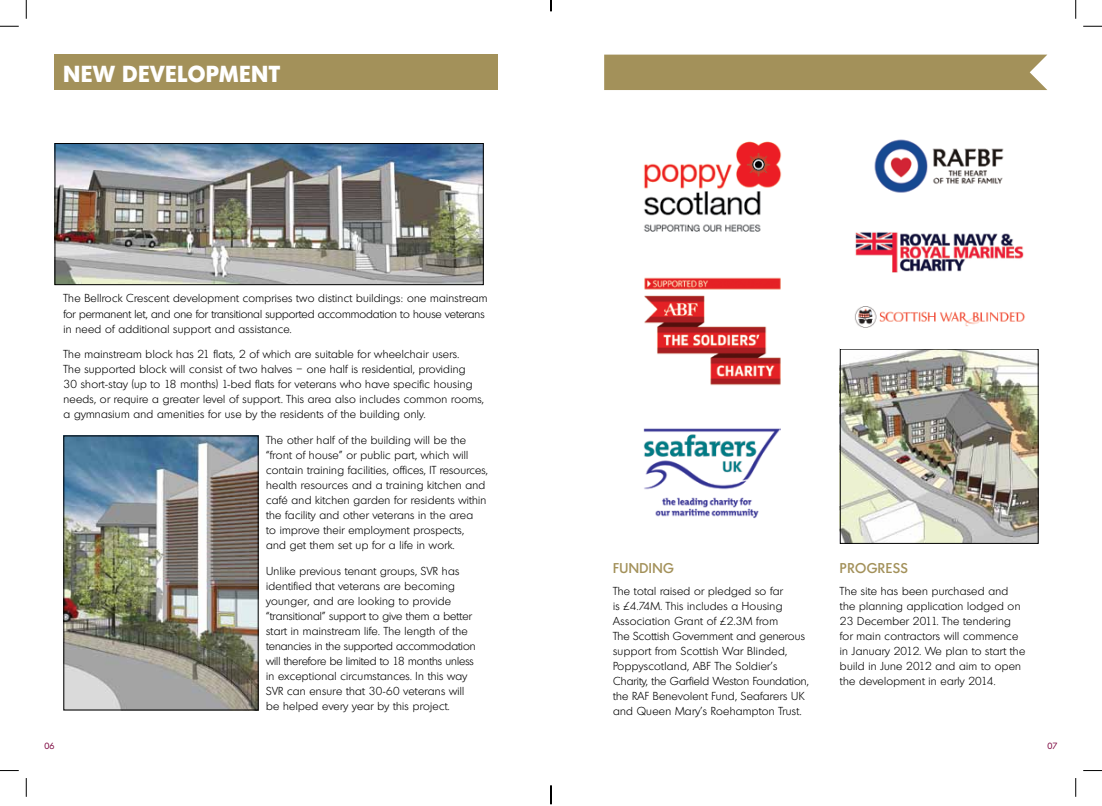
<style>
.page{position:relative;width:1102px;height:806px;background:#fff}
.page>*{position:absolute;margin:0;border:0;box-sizing:border-box;transform-origin:0 0}
.t1{font:700 22.5px "Montreal";letter-spacing:.04em;color:#fff}
.t2{font:500 13.75px "Montreal";letter-spacing:.045em;color:#a3915a}
.t3{font:300 11.25px/15px "Montreal";letter-spacing:.025em;color:#000}
.t4{font:8.75px "Montreal";color:#7a003c}
</style>
<div class="page">
<div style="left:55px;top:55px;width:443px;height:35px;background:#a3915a"></div>
<img style="left:57px;top:145px;width:424px;height:138px">
<div style="left:55px;top:143px;width:428px;height:142px;border:1px solid #000"></div>
<div style="left:604px;top:55px;width:443px;height:35px;background:#a3915a"></div>
<img style="left:841px;top:351px;width:195px;height:191px">
<div style="left:839px;top:349px;width:199px;height:195px;border:1px solid #000"></div>
<img style="left:65px;top:438px;width:191px;height:270px">
<img style="left:874px;top:139px;width:130px;height:54px">
<img style="left:644px;top:277px;width:137px;height:109px">
<img style="left:855px;top:306px;width:170px;height:22px">
<img style="left:855px;top:232px;width:169px;height:41px">
<img style="left:644px;top:141px;width:138px;height:91px">
<img style="left:643px;top:428px;width:137px;height:90px">
<svg style="left:0;top:25px;width:19px;height:2px"></svg>
<svg style="left:1083px;top:25px;width:18px;height:2px"></svg>
<svg style="left:0;top:770px;width:19px;height:1px"></svg>
<svg style="left:1083px;top:770px;width:18px;height:1px"></svg>
<svg style="left:25px;top:0;width:2px;height:19px"></svg>
<svg style="left:25px;top:778px;width:2px;height:19px"></svg>
<svg style="left:1075px;top:0;width:1px;height:19px"></svg>
<svg style="left:1075px;top:778px;width:1px;height:19px"></svg>
<svg style="left:550px;top:785px;width:1px;height:19px"></svg>
<h1 class="t1" style="left:63px;top:58px;width:218px">nEW DEVELOPMENT</h1>
<p class="t3" style="left:63px;top:291px;width:425px">The Bellrock Crescent development comprises two distinct buildings: one mainstream for permanent let, and one for transitional supported accommodation to house veterans in need of additional support and assistance.</p>
<p class="t3" style="left:63px;top:347px;width:422px">The mainstream block has 21 flats, 2 of which are suitable for wheelchair users.<br>The supported block will consist of two halves – one half is residential, providing<br>30 short-stay (up to 18 months) 1-bed flats for veterans who have specific housing needs, or require a greater level of support. This area also includes common rooms, a gymnasium and amenities for use by the residents of the building only.</p>
<p class="t3" style="left:266px;top:432px;width:223px">The other half of the building will be the “front of house” or public part, which will contain training facilities, offices, IT resources, health resources and a training kitchen and café and kitchen garden for residents within the facility and other veterans in the area<br>to improve their employment prospects,<br>and get them set up for a life in work.</p>
<p class="t3" style="left:266px;top:563px;width:211px">Unlike previous tenant groups, SVR has identified that veterans are becoming younger, and are looking to provide “transitional” support to give them a better start in mainstream life. The length of the tenancies in the supported accommodation will therefore be limited to 18 months unless in exceptional circumstances. In this way SVR can ensure that 30-60 veterans will be helped every year by this project.</p>
<p class="t2" style="left:613px;top:559px;width:62px">FUNDING</p>
<p class="t3" style="left:613px;top:583px;width:197px">The total raised or pledged so far<br>is £4.74M. This includes a Housing Association Grant of £2.3M from<br>The Scottish Government and generous support from Scottish War Blinded, Poppyscotland, ABF The Soldier’s Charity, the Garfield Weston Foundation, the RAF Benevolent Fund, Seafarers UK and Queen Mary’s Roehampton Trust.</p>
<p class="t2" style="left:839px;top:559px;width:62px">PROGRESS</p>
<p class="t3" style="left:839px;top:583px;width:187px">The site has been purchased and the planning application lodged on 23 December 2011. The tendering for main contractors will commence in January 2012. We plan to start the build in June 2012 and aim to open the development in early 2014.</p>
<p class="t4" style="left:44px;top:740px;width:12px">06</p>
<p class="t4" style="left:1047px;top:740px;width:12px">07</p>
</div>
